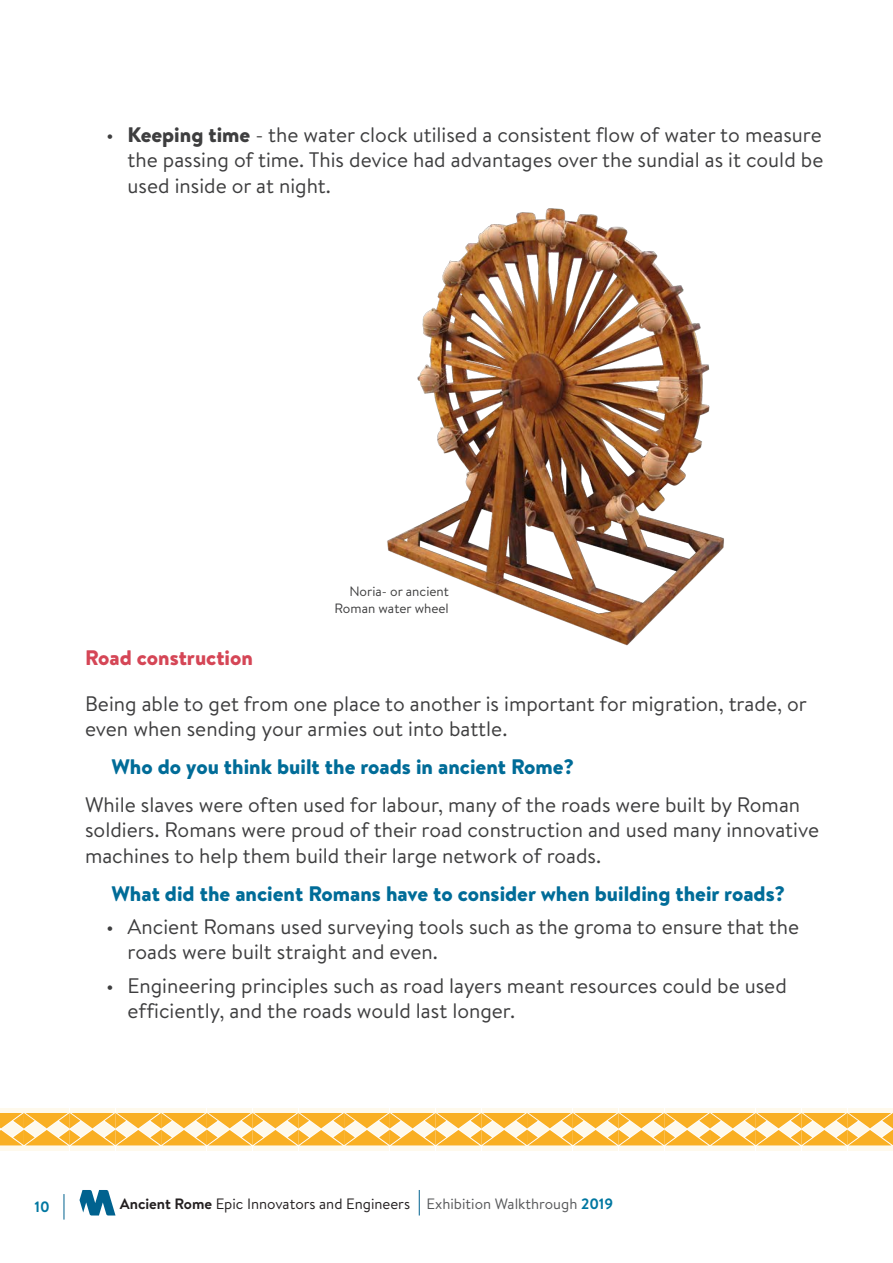
<style>
.page{position:relative;width:893px;height:1263px;background:#fff}
.page>*{position:absolute;margin:0;border:0;box-sizing:border-box;transform-origin:0 0}
.t1{font:21px/25.2px "Brandon Text";color:#3e3e3f}
.t2{font:900 21px "Brandon Text";color:#006c98}
.t3{font:900 21px "Brandon Text";color:#d54656}
.t4{font:15px "Brandon Text";color:#231f20}
.t5{font:700 15px "Brandon Text";color:#0077a1}
.t6{font:13.5px/16.2px "Brandon Text";color:#3e3e3f;text-align:right}
.s1{font-weight:900}
.s2{font-weight:700}
.s3{color:#57585a}
.s4{font-weight:700;color:#0077a1}
</style>
<div class="page">
<svg style="left:419px;top:1190px;width:1px;height:25px"></svg>
<svg style="left:80px;top:1190px;width:36px;height:25px"></svg>
<img style="left:387px;top:208px;width:337px;height:438px">
<svg style="left:64px;top:1194px;width:1px;height:25px"></svg>
<hr style="left:0;top:1146px;width:23px;height:4px;background:#fef9ec">
<hr style="left:0;top:1108px;width:23px;height:4px;background:#fef9ec">
<hr style="left:25px;top:1146px;width:44px;height:4px;background:#fef9ec">
<hr style="left:25px;top:1108px;width:44px;height:4px;background:#fef9ec">
<hr style="left:70px;top:1146px;width:45px;height:4px;background:#fef9ec">
<hr style="left:70px;top:1108px;width:45px;height:4px;background:#fef9ec">
<hr style="left:116px;top:1146px;width:44px;height:4px;background:#fef9ec">
<hr style="left:116px;top:1108px;width:44px;height:4px;background:#fef9ec">
<hr style="left:162px;top:1146px;width:44px;height:4px;background:#fef9ec">
<hr style="left:162px;top:1108px;width:44px;height:4px;background:#fef9ec">
<hr style="left:207px;top:1146px;width:45px;height:4px;background:#fef9ec">
<hr style="left:207px;top:1108px;width:45px;height:4px;background:#fef9ec">
<hr style="left:253px;top:1146px;width:45px;height:4px;background:#fef9ec">
<hr style="left:253px;top:1108px;width:45px;height:4px;background:#fef9ec">
<hr style="left:299px;top:1146px;width:44px;height:4px;background:#fef9ec">
<hr style="left:299px;top:1108px;width:44px;height:4px;background:#fef9ec">
<hr style="left:345px;top:1146px;width:44px;height:4px;background:#fef9ec">
<hr style="left:345px;top:1108px;width:44px;height:4px;background:#fef9ec">
<hr style="left:390px;top:1146px;width:45px;height:4px;background:#fef9ec">
<hr style="left:390px;top:1108px;width:45px;height:4px;background:#fef9ec">
<hr style="left:436px;top:1146px;width:45px;height:4px;background:#fef9ec">
<hr style="left:436px;top:1108px;width:45px;height:4px;background:#fef9ec">
<hr style="left:482px;top:1146px;width:44px;height:4px;background:#fef9ec">
<hr style="left:482px;top:1108px;width:44px;height:4px;background:#fef9ec">
<hr style="left:528px;top:1146px;width:44px;height:4px;background:#fef9ec">
<hr style="left:528px;top:1108px;width:44px;height:4px;background:#fef9ec">
<hr style="left:573px;top:1146px;width:45px;height:4px;background:#fef9ec">
<hr style="left:573px;top:1108px;width:45px;height:4px;background:#fef9ec">
<hr style="left:619px;top:1146px;width:45px;height:4px;background:#fef9ec">
<hr style="left:619px;top:1108px;width:45px;height:4px;background:#fef9ec">
<hr style="left:665px;top:1146px;width:44px;height:4px;background:#fef9ec">
<hr style="left:665px;top:1108px;width:44px;height:4px;background:#fef9ec">
<hr style="left:711px;top:1146px;width:44px;height:4px;background:#fef9ec">
<hr style="left:711px;top:1108px;width:44px;height:4px;background:#fef9ec">
<hr style="left:756px;top:1146px;width:45px;height:4px;background:#fef9ec">
<hr style="left:756px;top:1108px;width:45px;height:4px;background:#fef9ec">
<hr style="left:802px;top:1146px;width:44px;height:4px;background:#fef9ec">
<hr style="left:802px;top:1108px;width:44px;height:4px;background:#fef9ec">
<svg style="left:0;top:1113px;width:893px;height:32px;background:#fac868"></svg>
<hr style="left:848px;top:1146px;width:44px;height:4px;background:#fef9ec">
<hr style="left:848px;top:1108px;width:44px;height:4px;background:#fef9ec">
<p class="t1" style="left:128px;top:122px;width:697px;text-align:justify;text-indent:-21px">• <span class="s1">Keeping time</span> - the water clock utilised a consistent flow of water to measure the passing of time. This device had advantages over the sundial as it could be used inside or at night.</p>
<p class="t6" style="left:334px;top:583px;width:116px">Noria- or ancient<br>Roman water wheel</p>
<p class="t3" style="left:85px;top:642px;width:169px">Road construction</p>
<p class="t1" style="left:85px;top:690px;width:723px">Being able to get from one place to another is important for migration, trade, or even when sending your armies out into battle.</p>
<p class="t2" style="left:111px;top:752px;width:464px">Who do you think built the roads in ancient Rome?</p>
<p class="t1" style="left:85px;top:792px;width:736px">While slaves were often used for labour, many of the roads were built by Roman soldiers. Romans were proud of their road construction and used many innovative machines to help them build their large network of roads.</p>
<p class="t2" style="left:111px;top:878px;width:675px">What did the ancient Romans have to consider when building their roads?</p>
<p class="t1" style="left:128px;top:914px;width:673px;text-indent:-21px">• Ancient Romans used surveying tools such as the groma to ensure that the roads were built straight and even.</p>
<p class="t1" style="left:128px;top:972px;width:661px;text-indent:-21px">• Engineering principles such as road layers meant resources could be used efficiently, and the roads would last longer.</p>
<p class="t5" style="left:35px;top:1196px;width:17px">10</p>
<p class="t4" style="left:120px;top:1193px;width:495px"><span class="s2">Ancient Rome</span> Epic Innovators and Engineers <span class="s3">Exhibition Walkthrough</span> <span class="s4">2019</span></p>
</div>
